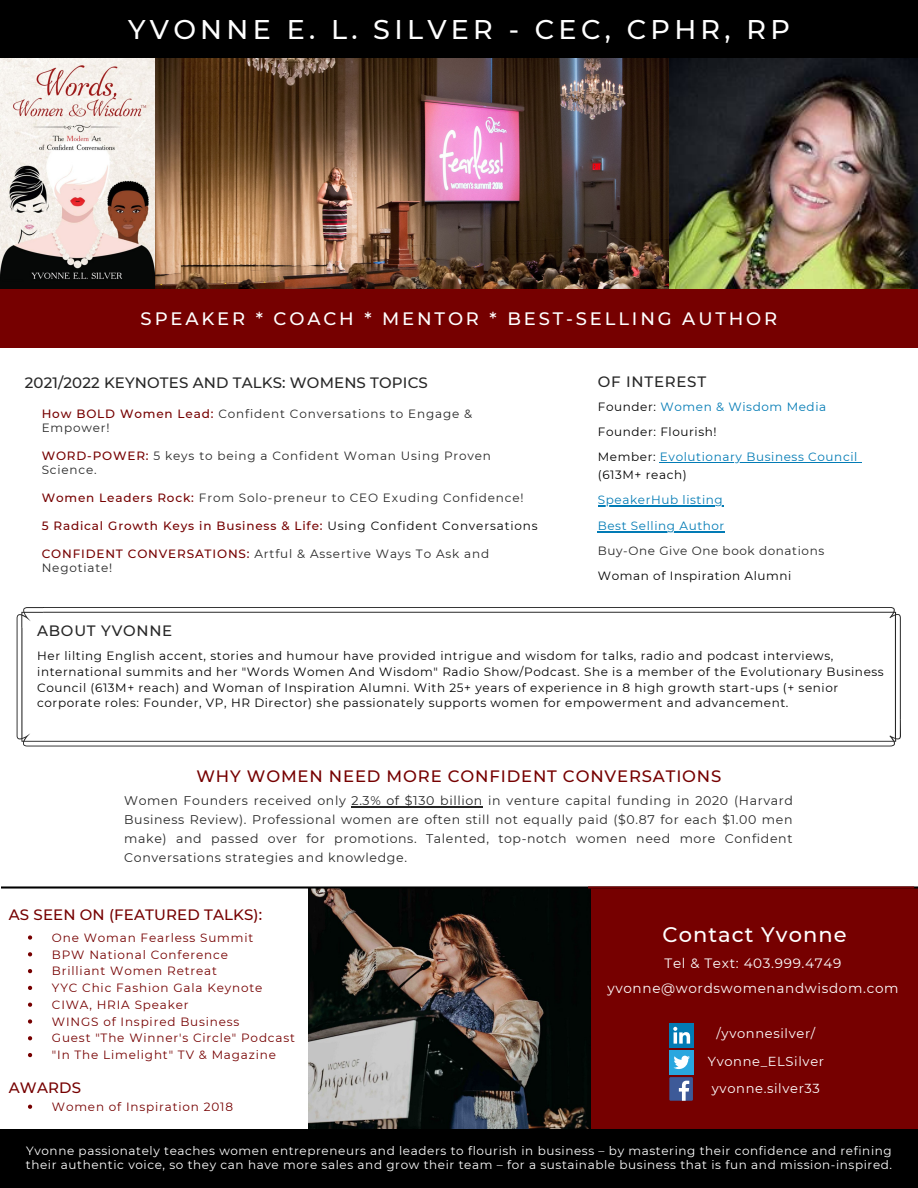
<style>
.page{position:relative;width:918px;height:1188px;background:#fff}
.page>*{position:absolute;margin:0;border:0;box-sizing:border-box;transform-origin:0 0}
.t1{font:500 27px "Montserrat";letter-spacing:.16em;color:#fff}
.t2{font:500 21px "Montserrat";letter-spacing:.05em;color:#fff}
.t3{font:500 18px "Montserrat";letter-spacing:.16em;color:#fff}
.t4{font:500 16.5px "Montserrat";letter-spacing:.05em;color:#760000}
.t5{font:500 15px "Montserrat";letter-spacing:.01em;color:#272727}
.t6{font:500 15px "Montserrat";letter-spacing:.01em;color:#760000}
.t7{font:500 15px "Montserrat";letter-spacing:.05em;color:#272727}
.t8{font:13.5px "Montserrat";letter-spacing:.05em;color:#fff}
.t9{font:13.05px "Montserrat";letter-spacing:.05em;color:#fff}
.t10{font:12.6px/18.9px "Montserrat";letter-spacing:.05em;color:#272727;text-align:justify}
.t11{font:12px/15.8px "Montserrat";letter-spacing:.05em;color:#000}
.t12{font:12px/14px "Montserrat";letter-spacing:.07em;color:#272727}
.t13{font:12px/13.5px "Montserrat";letter-spacing:.05em;color:#fff}
.t14{font:12px "Montserrat";letter-spacing:.07em;color:#760000}
.t15{font:12px "Montserrat";letter-spacing:.05em;color:#027bb5}
.t16{font:500 12px "Montserrat";letter-spacing:.07em;color:#760000}
.t17{font:12px "Montserrat";letter-spacing:.05em;color:#272727}
.s1{font-weight:500;color:#760000}
.s2{font-weight:400;color:#000}
.s3{color:#000}
</style>
<div class="page">
<div style="left:0;top:0;width:918px;height:58px;background:#000"></div>
<div style="left:588px;top:888px;width:330px;height:241px;background:#760000"></div>
<div style="left:669px;top:1077px;width:24px;height:24px;background:#3d5a98"></div>
<svg style="left:679px;top:1081px;width:10px;height:20px"></svg>
<div style="left:669px;top:1050px;width:25px;height:25px;background:#29a7df"></div>
<svg style="left:673px;top:1056px;width:17px;height:13px"></svg>
<div style="left:669px;top:1023px;width:25px;height:25px;background:#027bb5"></div>
<svg style="left:673px;top:1027px;width:17px;height:17px"></svg>
<img style="left:154px;top:58px;width:515px;height:231px">
<img style="left:669px;top:58px;width:249px;height:231px">
<img style="left:0;top:58px;width:154px;height:231px">
<div style="left:0;top:289px;width:918px;height:59px;background:#760000"></div>
<img style="left:308px;top:889px;width:283px;height:241px">
<div style="left:0;top:1130px;width:918px;height:58px;background:#000"></div>
<svg style="left:17px;top:607px;width:884px;height:139px"></svg>
<hr style="left:352px;top:806px;width:131px;height:2px;background:#272727">
<hr style="left:660px;top:462px;width:198px;height:1px;background:#027bb5">
<hr style="left:598px;top:531px;width:127px;height:1px;background:#027bb5">
<hr style="left:598px;top:506px;width:125px;height:1px;background:#027bb5">
<svg style="left:28px;top:935px;width:4px;height:5px"></svg>
<svg style="left:28px;top:952px;width:4px;height:4px"></svg>
<svg style="left:28px;top:969px;width:4px;height:4px"></svg>
<svg style="left:28px;top:986px;width:4px;height:4px"></svg>
<svg style="left:28px;top:1003px;width:4px;height:4px"></svg>
<svg style="left:28px;top:1019px;width:4px;height:5px"></svg>
<svg style="left:28px;top:1036px;width:4px;height:4px"></svg>
<svg style="left:28px;top:1053px;width:4px;height:4px"></svg>
<svg style="left:1px;top:886px;width:917px;height:3px;background:#4e2e2e"></svg>
<svg style="left:28px;top:1105px;width:4px;height:4px"></svg>
<p class="t1" style="left:128px;top:13px;width:663px">YVONNE E. L. SILVER - CEC, CPHR, RP</p>
<p class="t3" style="left:141px;top:307px;width:638px">SPEAKER * COACH * MENTOR * BEST-SELLING AUTHOR</p>
<p class="t5" style="left:25px;top:373px;width:405px">2021/2022 KEYNOTES AND TALKS: WOMENS TOPICS</p>
<p class="t12" style="left:42px;top:407px;width:432px"><span class="s1">How BOLD Women Lead:</span> Confident Conversations to Engage &amp;<br>Empower!</p>
<p class="t12" style="left:42px;top:449px;width:451px"><span class="s1">WORD-POWER:</span> 5 keys to being a Confident Woman Using Proven<br>Science.</p>
<p class="t12" style="left:42px;top:491px;width:483px"><span class="s1">Women Leaders Rock:</span> From Solo-preneur to CEO Exuding Confidence!</p>
<p class="t16" style="left:42px;top:518px;width:497px">5 Radical Growth Keys in Business &amp; Life: <span class="s2">Using Confident Conversations</span></p>
<p class="t12" style="left:42px;top:546px;width:449px"><span class="s1">CONFIDENT CONVERSATIONS:</span> Artful &amp; Assertive Ways To Ask and<br>Negotiate!</p>
<p class="t7" style="left:598px;top:372px;width:110px">OF INTEREST</p>
<p class="t15" style="left:598px;top:399px;width:230px"><span class="s3">Founder:</span> Women &amp; Wisdom Media</p>
<p class="t11" style="left:598px;top:424px;width:120px">Founder: Flourish!</p>
<p class="t15" style="left:598px;top:449px;width:261px"><span class="s3">Member:</span> Evolutionary Business Council</p>
<p class="t11" style="left:598px;top:467px;width:91px">(613M+ reach)</p>
<p class="t15" style="left:598px;top:493px;width:127px">SpeakerHub listing</p>
<p class="t15" style="left:598px;top:518px;width:128px">Best Selling Author</p>
<p class="t17" style="left:598px;top:543px;width:228px">Buy-One Give One book donations</p>
<p class="t11" style="left:598px;top:568px;width:195px">Woman of Inspiration Alumni</p>
<p class="t7" style="left:37px;top:621px;width:137px">ABOUT YVONNE</p>
<p class="t11" style="left:37px;top:648px;width:848px">Her lilting English accent, stories and humour have provided intrigue and wisdom for talks, radio and podcast interviews, international summits and her "Words Women And Wisdom" Radio Show/Podcast. She is a member of the Evolutionary Business Council (613M+ reach) and Woman of Inspiration Alumni. With 25+ years of experience in 8 high growth start-ups (+ senior corporate roles: Founder, VP, HR Director) she passionately supports women for empowerment and advancement.</p>
<p class="t4" style="left:197px;top:766px;width:526px">WHY WOMEN NEED MORE CONFIDENT CONVERSATIONS</p>
<p class="t10" style="left:124px;top:791px;width:670px">Women Founders received only 2.3% of $130 billion in venture capital funding in 2020 (Harvard Business Review). Professional women are often still not equally paid ($0.87 for each $1.00 men make) and passed over for promotions. Talented, top-notch women need more Confident Conversations strategies and knowledge.</p>
<p class="t6" style="left:9px;top:905px;width:255px">AS SEEN ON (FEATURED TALKS):</p>
<p class="t14" style="left:52px;top:930px;width:203px">One Woman Fearless Summit</p>
<p class="t14" style="left:52px;top:947px;width:178px">BPW National Conference</p>
<p class="t14" style="left:52px;top:964px;width:167px">Brilliant Women Retreat</p>
<p class="t14" style="left:52px;top:980px;width:212px">YYC Chic Fashion Gala Keynote</p>
<p class="t14" style="left:52px;top:997px;width:138px">CIWA, HRIA Speaker</p>
<p class="t14" style="left:52px;top:1014px;width:189px">WINGS of Inspired Business</p>
<p class="t14" style="left:52px;top:1031px;width:245px">Guest "The Winner's Circle" Podcast</p>
<p class="t14" style="left:52px;top:1048px;width:226px">"In The Limelight" TV &amp; Magazine</p>
<p class="t6" style="left:9px;top:1078px;width:74px">AWARDS</p>
<p class="t14" style="left:52px;top:1099px;width:183px">Women of Inspiration 2018</p>
<p class="t2" style="left:663px;top:921px;width:185px">Contact Yvonne</p>
<p class="t8" style="left:665px;top:955px;width:178px">Tel &amp; Text: 403.999.4749</p>
<p class="t8" style="left:607px;top:980px;width:293px">yvonne@wordswomenandwisdom.com</p>
<p class="t9" style="left:717px;top:1026px;width:100px">/yvonnesilver/</p>
<p class="t9" style="left:708px;top:1053px;width:118px">Yvonne_ELSilver</p>
<p class="t9" style="left:712px;top:1080px;width:110px">yvonne.silver33</p>
<p class="t13" style="left:26px;top:1144px;width:868px">Yvonne passionately teaches women entrepreneurs and leaders to flourish in business – by mastering their confidence and refining their authentic voice, so they can have more sales and grow their team – for a sustainable business that is fun and mission-inspired.</p>
</div>
